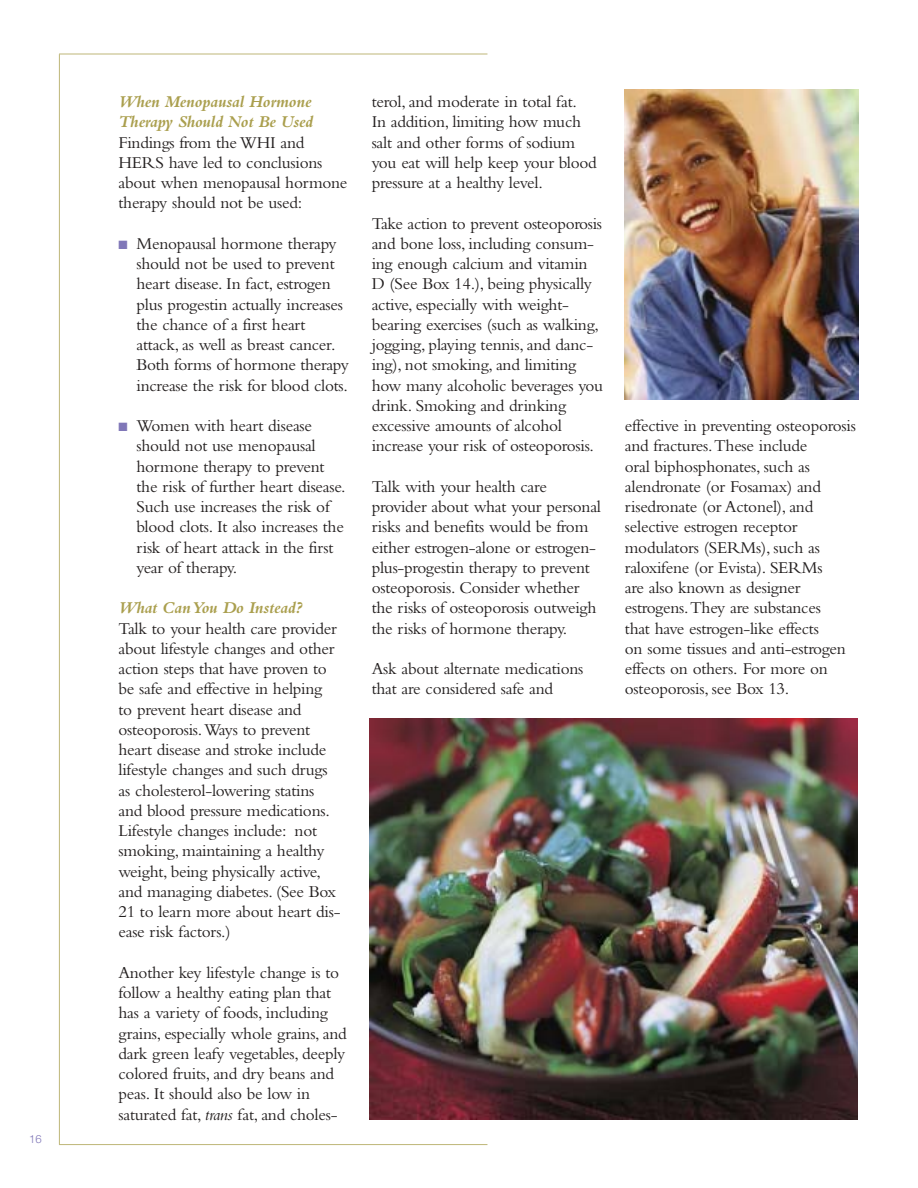
<style>
.page{position:relative;width:918px;height:1188px;background:#fff}
.page>*{position:absolute;margin:0;border:0;box-sizing:border-box;transform-origin:0 0}
.t1{font:17.25px/20.2px "Bembo";letter-spacing:-.015em;color:#231f1f}
.t2{font:italic 700 17.25px/20.2px "Bembo";letter-spacing:-.015em;color:#aa9f4e}
.t3{font:300 11.25px "Helvetica Neue";color:#8077b8}
.s1{color:#8077b8}
.s2{font-style:italic}
</style>
<div class="page">
<hr style="left:59px;top:54px;width:1px;height:1091px;background:#beb678">
<hr style="left:59px;top:54px;width:428px;height:1px;background:#beb678">
<hr style="left:59px;top:1144px;width:428px;height:1px;background:#beb678">
<img style="left:370px;top:719px;width:487px;height:400px">
<img style="left:624px;top:90px;width:234px;height:310px">
<p class="t3" style="left:29px;top:1135px;width:14px">16</p>
<p class="t2" style="left:118px;top:93px;width:196px">When Menopausal Hormone<br>Therapy Should Not Be Used</p>
<p class="t1" style="left:118px;top:134px;width:230px">Findings from the WHI and<br>HERS have led to conclusions about when menopausal hormone therapy should not be used:</p>
<p class="t1" style="left:137px;top:235px;width:214px;text-indent:-18px"><span class="s1">■</span> Menopausal hormone therapy should not be used to prevent heart disease. In fact, estrogen plus progestin actually increases the chance of a first heart attack, as well as breast cancer.<br>Both forms of hormone therapy increase the risk for blood clots.</p>
<p class="t1" style="left:137px;top:417px;width:211px;text-indent:-18px"><span class="s1">■</span> Women with heart disease should not use menopausal hormone therapy to prevent the risk of further heart disease.<br>Such use increases the risk of blood clots. It also increases the risk of heart attack in the first year of therapy.</p>
<p class="t2" style="left:118px;top:600px;width:186px">What Can You Do Instead?</p>
<p class="t1" style="left:118px;top:620px;width:224px">Talk to your health care provider about lifestyle changes and other action steps that have proven to be safe and effective in helping<br>to prevent heart disease and osteoporosis.Ways to prevent heart disease and stroke include lifestyle changes and such drugs as cholesterol-lowering statins and blood pressure medications.<br>Lifestyle changes include: not smoking, maintaining a healthy weight, being physically active, and managing diabetes. (See Box<br>21 to learn more about heart dis&shy;ease risk factors.)</p>
<p class="t1" style="left:118px;top:964px;width:230px">Another key lifestyle change is to follow a healthy eating plan that has a variety of foods, including grains, especially whole grains, and dark green leafy vegetables, deeply colored fruits, and dry beans and peas. It should also be low in saturated fat, <span class="s2">trans</span> fat, and choles-</p>
<p class="t1" style="left:372px;top:93px;width:227px">terol, and moderate in total fat.<br>In addition, limiting how much salt and other forms of sodium you eat will help keep your blood pressure at a healthy level.</p>
<p class="t1" style="left:372px;top:215px;width:233px">Take action to prevent osteoporosis and bone loss, including consum&shy;ing enough calcium and vitamin D (See Box 14.), being physically active, especially with weight&shy;bearing exercises (such as walking, jogging, playing tennis, and danc&shy;ing), not smoking, and limiting how many alcoholic beverages you drink. Smoking and drinking excessive amounts of alcohol increase your risk of osteoporosis.</p>
<p class="t1" style="left:372px;top:478px;width:231px">Talk with your health care provider about what your personal risks and benefits would be from either estrogen-alone or estrogen&shy;plus-progestin therapy to prevent osteoporosis. Consider whether the risks of osteoporosis outweigh the risks of hormone therapy.</p>
<p class="t1" style="left:372px;top:660px;width:213px">Ask about alternate medications that are considered safe and</p>
<p class="t1" style="left:625px;top:417px;width:232px">effective in preventing osteoporosis and fractures.These include<br>oral biphosphonates, such as alendronate (or Fosamax) and risedronate (or Actonel), and selective estrogen receptor modulators (SERMs), such as raloxifene (or Evista). SERMs<br>are also known as designer estrogens.They are substances<br>that have estrogen-like effects<br>on some tissues and anti-estrogen effects on others. For more on osteoporosis, see Box 13.</p>
</div>
